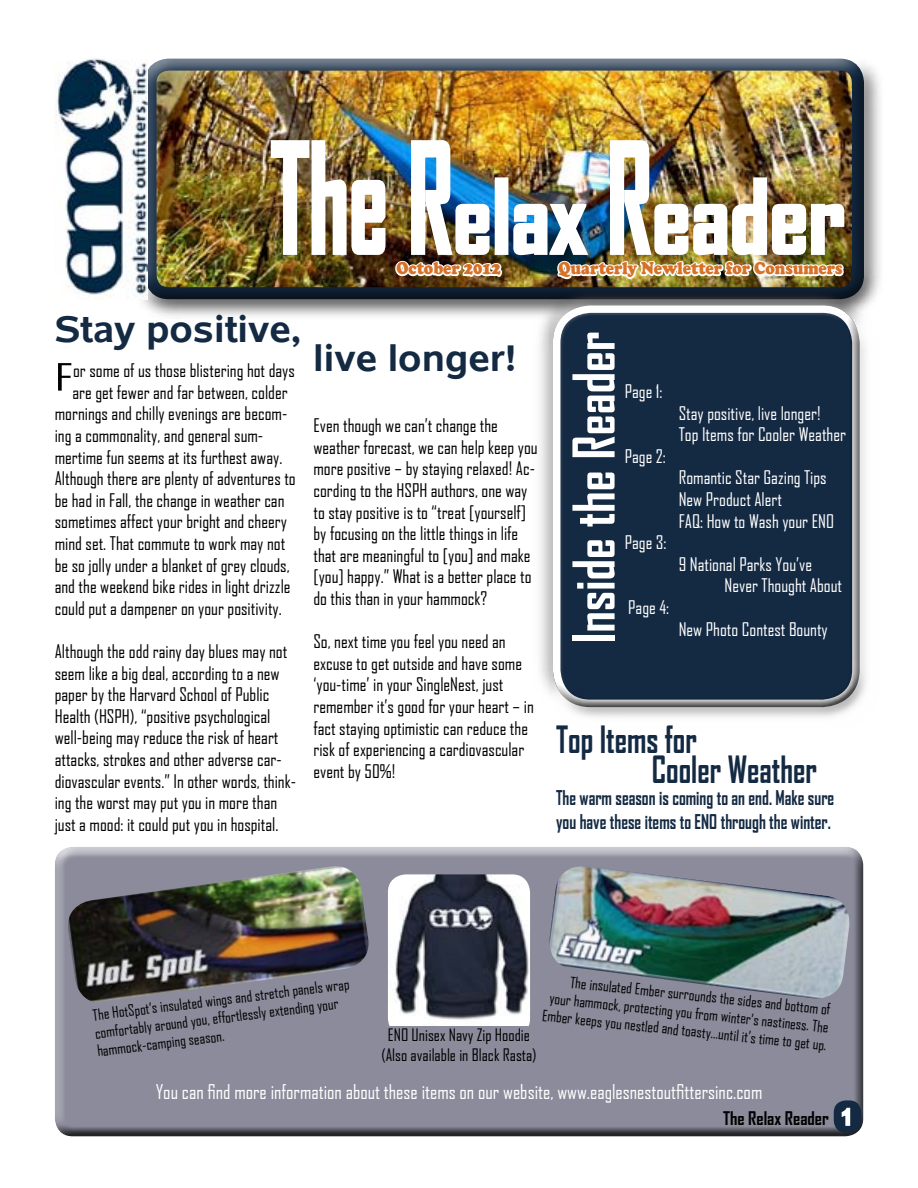
<style>
.page{position:relative;width:918px;height:1188px;background:#fff}
.page>*{position:absolute;margin:0;border:0;box-sizing:border-box;transform-origin:0 0}
.t1{font:700 97.5px "Agency FB";color:#fff}
.t2{font:700 55.2px "Agency FB";color:#fff;scale:.95 1}
.t3{font:700 37.2px "Albany AMT";color:#142a43}
.t4{font:700 36px/30.9px "Agency FB";color:#142a43;scale:.86 1}
.t5{font:19.5px "Agency FB";color:#fff}
.t6{font:700 19.5px/23.4px "Agency FB";color:#142a43;scale:.86 1}
.t7{font:18px/21.6px "Agency FB";color:#000}
.t8{font:18px/21.6px "Agency FB";color:#fff}
.t9{font:700 18px "Agency FB";color:#000}
.t10{font:900 17.85px "Cooper";color:#d77127;scale:.88 1}
.t11{font:16.5px/19.8px "Agency FB";color:#000;text-align:center}
.t12{font:15px/18px "Agency FB";color:#000}
.s1{font-size:146.25px}
.s2{font-size:36px}
.s3{font-family:"Arial";font-weight:400;font-size:21px;color:#fff}
</style>
<div class="page">
<div style="left:131px;top:55px;width:756px;height:267px;background:#000;opacity:.75"></div>
<img style="left:55px;top:55px;width:92px;height:244px">
<img style="left:269px;top:139px;width:118px;height:117px">
<div style="left:495px;top:177px;width:13px;height:78px;border:3px solid #fff"></div>
<img style="left:393px;top:139px;width:111px;height:140px">
<img style="left:512px;top:96px;width:334px;height:226px">
<div style="left:525px;top:278px;width:340px;height:411px;background:#fff;opacity:.75"></div>
<div style="left:538px;top:306px;width:348px;height:428px;background:#000;opacity:.75"></div>
<div style="left:49px;top:848px;width:826px;height:290px;background:#000;opacity:.75"></div>
<img style="left:388px;top:874px;width:142px;height:152px">
<img style="left:65px;top:866px;width:307px;height:136px">
<img style="left:547px;top:866px;width:306px;height:136px">
<div style="left:834px;top:1100px;width:27px;height:33px;background:#142a43;border-radius:12px"></div>
<svg style="left:841px;top:1107px;width:10px;height:19px"></svg>
<h1 class="t1" style="left:271px;top:156px;width:575px"><span class="s1">The R</span>elax <span class="s1">R</span>eader</h1>
<p class="t10" style="left:396px;top:258px;width:120px">October 2012</p>
<p class="t10" style="left:558px;top:258px;width:325px">Quarterly Newletter for Consumers</p>
<h3 class="t3" style="left:55px;top:303px;width:248px">Stay positive,</h3>
<p class="t7" style="left:55px;top:359px;width:242px"><span class="s2">F</span>or some of us those blistering hot days</p>
<p class="t7" style="left:72px;top:381px;width:217px">are get fewer and far between, colder</p>
<p class="t7" style="left:55px;top:402px;width:234px">mornings and chilly evenings are becom-</p>
<p class="t7" style="left:55px;top:424px;width:210px">ing a commonality, and general sum-</p>
<p class="t7" style="left:55px;top:446px;width:229px">mertime fun seems at its furthest away.</p>
<p class="t7" style="left:55px;top:467px;width:242px">Although there are plenty of adventures to</p>
<p class="t7" style="left:55px;top:489px;width:231px">be had in Fall, the change in weather can</p>
<p class="t7" style="left:55px;top:510px;width:234px">sometimes affect your bright and cheery</p>
<p class="t7" style="left:55px;top:532px;width:232px">mind set. That commute to work may not</p>
<p class="t7" style="left:55px;top:554px;width:236px">be so jolly under a blanket of grey clouds,</p>
<p class="t7" style="left:55px;top:575px;width:237px">and the weekend bike rides in light drizzle</p>
<p class="t7" style="left:55px;top:597px;width:229px">could put a dampener on your positivity.</p>
<p class="t7" style="left:55px;top:640px;width:243px">Although the odd rainy day blues may not seem like a big deal, according to a new paper by the Harvard School of Public Health (HSPH), “positive psychological well-being may reduce the risk of heart attacks, strokes and other adverse car&shy;diovascular events.” In other words, think&shy;ing the worst may put you in more than just a mood: it could put you in hospital.</p>
<h3 class="t3" style="left:313px;top:332px;width:206px">live longer!</h3>
<p class="t7" style="left:313px;top:414px;width:226px">Even though we can’t change the weather forecast, we can help keep you more positive – by staying relaxed! Ac&shy;cording to the HSPH authors, one way to stay positive is to “treat [yourself] by focusing on the little things in life that are meaningful to [you] and make [you] happy.” What is a better place to do this than in your hammock?</p>
<p class="t7" style="left:313px;top:630px;width:222px">So, next time you feel you need an excuse to get outside and have some ‘you-time’ in your SingleNest, just remember it’s good for your heart – in fact staying optimistic can reduce the risk of experiencing a cardiovascular event by 50%!</p>
<h2 class="t2" style="left:560px;top:644px;width:330px;rotate:-90deg">Inside the Reader</h2>
<p class="t8" style="left:625px;top:380px;width:39px">Page 1:</p>
<p class="t8" style="left:625px;top:445px;width:43px">Page 2:</p>
<p class="t8" style="left:625px;top:531px;width:43px">Page 3:</p>
<p class="t8" style="left:628px;top:596px;width:43px">Page 4:</p>
<p class="t8" style="left:679px;top:402px;width:169px">Stay positive, live longer!<br>Top Items for Cooler Weather</p>
<p class="t8" style="left:679px;top:466px;width:157px">Romantic Star Gazing Tips<br>New Product Alert<br>FAQ: How to Wash your ENO</p>
<p class="t8" style="left:725px;top:553px;width:119px;text-indent:-46px">9 National Parks You’ve<br>Never Thought About</p>
<p class="t8" style="left:679px;top:618px;width:151px">New Photo Contest Bounty</p>
<h3 class="t4" style="left:652px;top:723px;width:194px;text-indent:-96px">Top Items for<br>Cooler Weather</h3>
<p class="t6" style="left:556px;top:786px;width:325px">The warm season is coming to an end. Make sure you have these items to ENO through the winter.</p>
<p class="t12" style="left:92px;top:1006px;width:260px;rotate:-7deg">The HotSpot’s insulated wings and stretch panels wrap comfortably around you, effortlessly extending your hammock-camping season.</p>
<p class="t12" style="left:547px;top:970px;width:287px;text-align:right;rotate:6deg">The insulated Ember surrounds the sides and bottom of your hammock, protecting you from winter’s nastiness. The<br>Ember keeps you nestled and toasty…until it’s time to get up.</p>
<p class="t11" style="left:381px;top:1024px;width:157px">ENO Unisex Navy Zip Hoodie (Also available in Black Rasta)</p>
<p class="t5" style="left:156px;top:1080px;width:608px">You can find more information about these items on our website, www.eaglesnestoutfittersinc.com</p>
<p class="t9" style="left:723px;top:1107px;width:131px">The Relax Reader <span class="s3">1</span></p>
</div>
